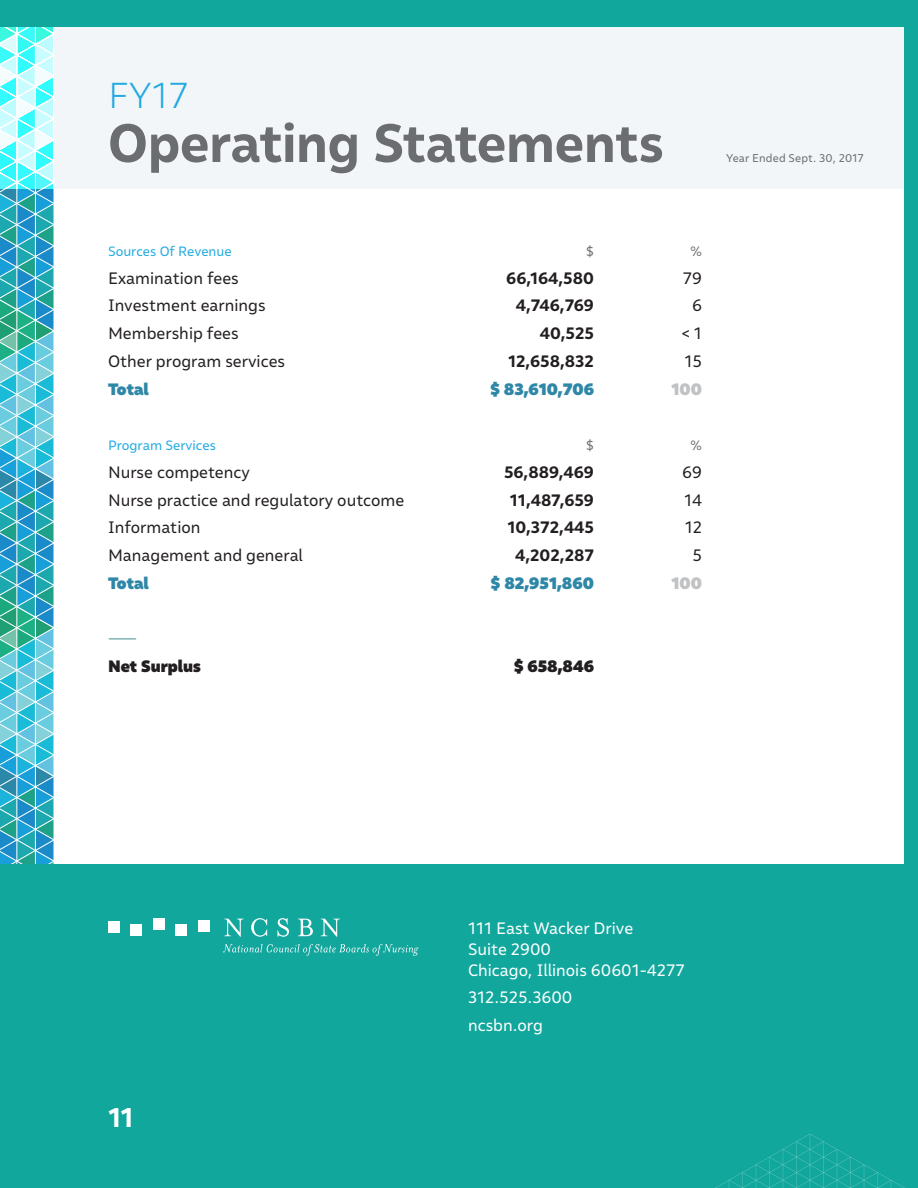
<style>
.page{position:relative;width:918px;height:1188px;background:#fff}
.page>*{position:absolute;margin:0;border:0;box-sizing:border-box;transform-origin:0 0}
.t1{font:700 54px "Malva";letter-spacing:-.01em;color:#6c6d70}
.Title_Lead-In{font:300 36px "Malva";color:#24aae1}
.Title_Lead-In-2{font:700 27px "Malva";color:#fff}
.Body_Copy{font:16.5px "Malva";color:#231f20}
.Body_Copy-2{font:700 16.5px "Malva";color:#231f20}
.Body_Copy-3{font:16.5px/21px "Malva";color:#fff}
.Body_Copy-4{font:900 16.5px "Malva";color:#2f87a7}
.Body_Copy-5{font:900 16.5px "Malva";color:#231f20}
.Body_Copy-6{font:900 16.5px "Malva";color:#c1c2c4}
.Body_Copy-7{font:16.5px "Malva";color:#6fa6a6;scale:1.75 1}
.Body_Copy-8{font:13.5px "Malva";color:#24aae1}
.Body_Copy-9{font:13.5px "Malva";color:#6c6d70}
.t2{font:11.25px "Malva";letter-spacing:.015em;color:#6c6d70}
</style>
<div class="page">
<div style="left:0;top:27px;width:918px;height:162px;background:#f3f6f8"></div>
<div style="left:904px;top:0;width:14px;height:1188px;background:#12a79d"></div>
<hr style="left:54px;top:34px;width:1px;height:297px;background:#fff">
<svg style="left:0;top:27px;width:54px;height:837px;background:#5ec5d3"></svg>
<hr style="left:54px;top:0;width:1px;height:182px;background:#fff">
<div style="left:0;top:864px;width:918px;height:324px;background:#12a79d"></div>
<svg style="left:224px;top:919px;width:20px;height:18px"></svg>
<svg style="left:251px;top:918px;width:16px;height:19px"></svg>
<svg style="left:277px;top:918px;width:12px;height:19px"></svg>
<svg style="left:298px;top:919px;width:15px;height:17px"></svg>
<svg style="left:321px;top:919px;width:19px;height:18px"></svg>
<svg style="left:223px;top:944px;width:196px;height:12px"></svg>
<div style="left:153px;top:918px;width:11px;height:11px;background:#fff"></div>
<div style="left:131px;top:924px;width:11px;height:11px;background:#fff"></div>
<div style="left:108px;top:921px;width:11px;height:11px;background:#fff"></div>
<div style="left:198px;top:920px;width:12px;height:11px;background:#fff"></div>
<div style="left:176px;top:924px;width:11px;height:12px;background:#fff"></div>
<svg style="left:715px;top:1134px;width:190px;height:54px"></svg>
<div style="left:0;top:0;width:918px;height:27px;background:#12a79d"></div>
<p class="Title_Lead-In" style="left:108px;top:74px;width:82px">FY17</p>
<p class="t1" style="left:108px;top:110px;width:557px">Operating Statements</p>
<p class="t2" style="left:726px;top:151px;width:139px">Year Ended Sept. 30, 2017</p>
<p class="Body_Copy-8" style="left:108px;top:243px;width:125px">Sources Of Revenue</p>
<p class="Body_Copy-9" style="left:586px;top:243px;width:9px">$</p>
<p class="Body_Copy-9" style="left:691px;top:243px;width:13px">%</p>
<p class="Body_Copy" style="left:108px;top:268px;width:132px">Examination fees</p>
<p class="Body_Copy-2" style="left:506px;top:268px;width:89px">66,164,580</p>
<p class="Body_Copy" style="left:683px;top:268px;width:21px">79</p>
<p class="Body_Copy" style="left:108px;top:296px;width:159px">Investment earnings</p>
<p class="Body_Copy-2" style="left:516px;top:295px;width:80px">4,746,769</p>
<p class="Body_Copy" style="left:692px;top:296px;width:11px">6</p>
<p class="Body_Copy" style="left:108px;top:323px;width:132px">Membership fees</p>
<p class="Body_Copy-2" style="left:540px;top:323px;width:56px">40,525</p>
<p class="Body_Copy" style="left:682px;top:323px;width:22px">&lt; 1</p>
<p class="Body_Copy" style="left:108px;top:351px;width:179px">Other program services</p>
<p class="Body_Copy-2" style="left:508px;top:351px;width:87px">12,658,832</p>
<p class="Body_Copy" style="left:685px;top:351px;width:19px">15</p>
<p class="Body_Copy-4" style="left:108px;top:378px;width:42px">Total</p>
<p class="Body_Copy-4" style="left:490px;top:378px;width:105px">$ 83,610,706</p>
<p class="Body_Copy-6" style="left:671px;top:378px;width:32px">100</p>
<p class="Body_Copy-8" style="left:108px;top:437px;width:109px">Program Services</p>
<p class="Body_Copy-9" style="left:586px;top:437px;width:9px">$</p>
<p class="Body_Copy-9" style="left:691px;top:437px;width:13px">%</p>
<p class="Body_Copy" style="left:108px;top:462px;width:144px">Nurse competency</p>
<p class="Body_Copy-2" style="left:504px;top:462px;width:91px">56,889,469</p>
<p class="Body_Copy" style="left:682px;top:462px;width:21px">69</p>
<p class="Body_Copy" style="left:108px;top:490px;width:298px">Nurse practice and regulatory outcome</p>
<p class="Body_Copy-2" style="left:510px;top:490px;width:86px">11,487,659</p>
<p class="Body_Copy" style="left:684px;top:490px;width:19px">14</p>
<p class="Body_Copy" style="left:108px;top:518px;width:94px">Information</p>
<p class="Body_Copy-2" style="left:507px;top:517px;width:88px">10,372,445</p>
<p class="Body_Copy" style="left:685px;top:518px;width:19px">12</p>
<p class="Body_Copy" style="left:108px;top:545px;width:196px">Management and general</p>
<p class="Body_Copy-2" style="left:515px;top:545px;width:80px">4,202,287</p>
<p class="Body_Copy" style="left:693px;top:545px;width:11px">5</p>
<p class="Body_Copy-4" style="left:108px;top:573px;width:42px">Total</p>
<p class="Body_Copy-4" style="left:491px;top:573px;width:105px">$ 82,951,860</p>
<p class="Body_Copy-6" style="left:671px;top:573px;width:32px">100</p>
<p class="Body_Copy-7" style="left:108px;top:629px;width:18px">—</p>
<p class="Body_Copy-5" style="left:108px;top:656px;width:94px">Net Surplus</p>
<p class="Body_Copy-5" style="left:514px;top:656px;width:81px">$ 658,846</p>
<p class="Title_Lead-In-2" style="left:108px;top:1101px;width:27px">11</p>
<p class="Body_Copy-3" style="left:468px;top:917px;width:218px">111 East Wacker Drive<br>Suite 2900<br>Chicago, Illinois 60601-4277</p>
<p class="Body_Copy-3" style="left:468px;top:987px;width:106px">312.525.3600</p>
<p class="Body_Copy-3" style="left:468px;top:1015px;width:76px">ncsbn.org</p>
</div>
